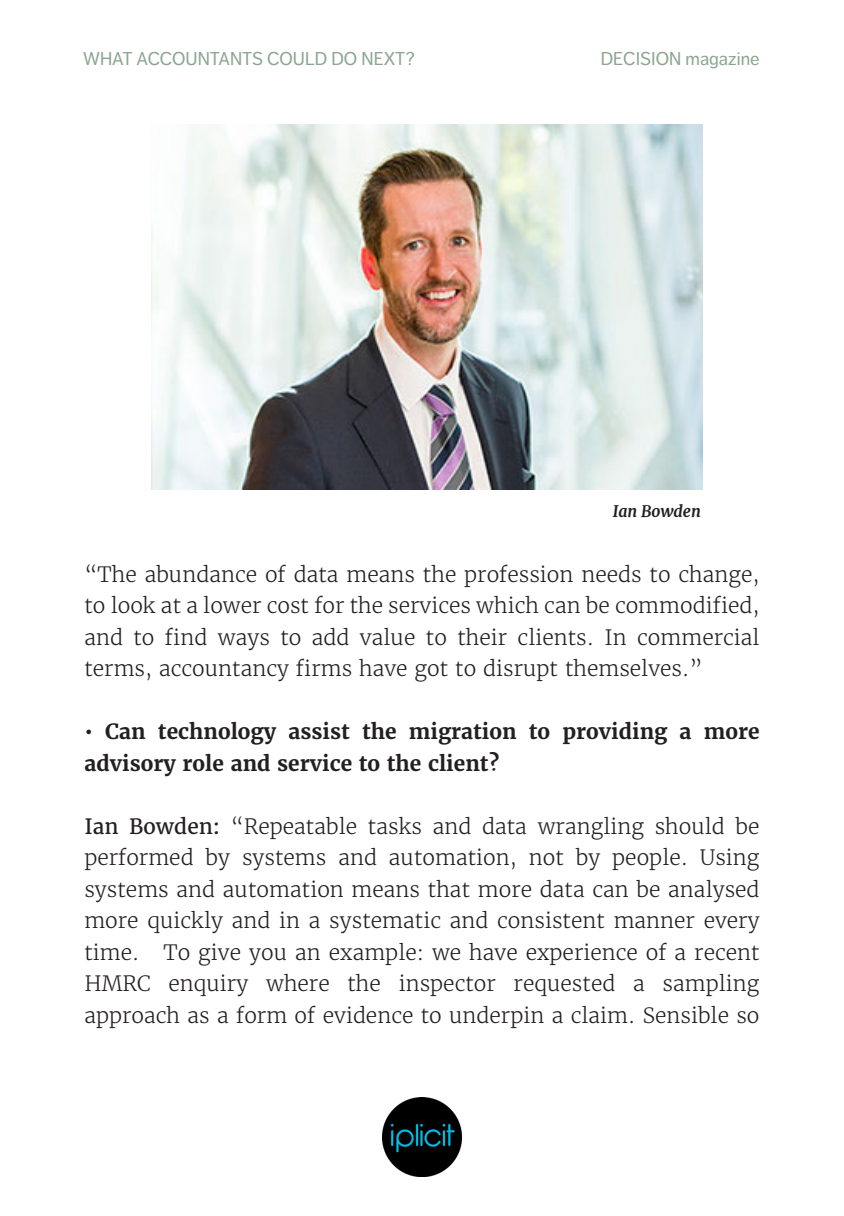
<style>
.page{position:relative;width:844px;height:1216px;background:#fff}
.page>*{position:absolute;margin:0;border:0;box-sizing:border-box;transform-origin:0 0}
.t1{font:300 21px/31.5px "Merriweather";color:#231f20;text-align:justify}
.t2{font:700 21px/31.5px "Merriweather";color:#231f20}
.t3{font:18.38px "Dagny Pro";color:#8ca590}
.Photo_credits_left{font:italic 700 15.75px "Merriweather";color:#231f20}
.s1{font-weight:400}
</style>
<div class="page">
<img style="left:382px;top:1097px;width:79px;height:79px">
<img style="left:151px;top:124px;width:551px;height:365px">
<p class="t3" style="left:83px;top:48px;width:333px">WHAT ACCOUNTANTS COULD DO NEXT?</p>
<p class="t3" style="left:600px;top:48px;width:160px">DECISION magazine</p>
<p class="Photo_credits_left" style="left:612px;top:501px;width:90px">Ian Bowden</p>
<p class="t1" style="left:84px;top:558px;width:676px">“The abundance of data means the profession needs to change, to look at a lower cost for the services which can be commodified, and to find ways to add value to their clients. In commercial terms, accountancy firms have got to disrupt themselves.”</p>
<p class="t2" style="left:84px;top:715px;width:676px">• Can technology assist the migration to providing a more advisory role and service to the client?</p>
<p class="t1" style="left:84px;top:810px;width:676px"><span class="s1">Ian Bowden:</span> “Repeatable tasks and data wrangling should be performed by systems and automation, not by people. Using systems and automation means that more data can be analysed more quickly and in a systematic and consistent manner every time. To give you an example: we have experience of a recent HMRC enquiry where the inspector requested a sampling approach as a form of evidence to underpin a claim. Sensible so</p>
</div>
